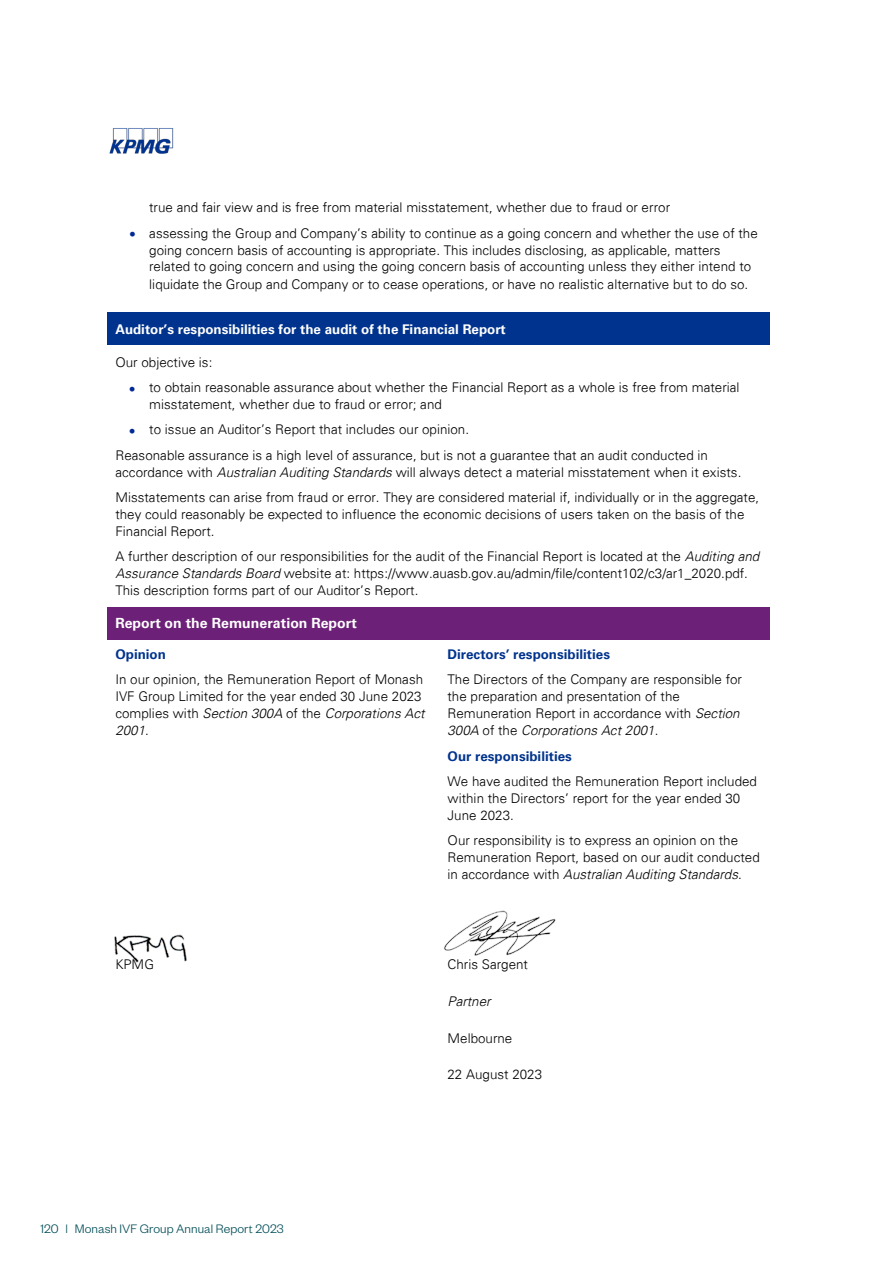
<style>
.page{position:relative;width:893px;height:1263px;background:#fff}
.page>*{position:absolute;margin:0;border:0;box-sizing:border-box;transform-origin:0 0}
.t1{font:700 14.1px "Univers 65";letter-spacing:.005em;color:#fff}
.t2{font:300 13.5px "Founders Grotesk";letter-spacing:.005em;color:#004d57}
.t3{font:300 13.35px/17px "Univers 45";color:#000}
.t4{font:700 13.35px "Univers 65";color:#fff}
.t5{font:700 13.35px "Univers 65";color:#00338d}
.t6{font:italic 300 13.35px "Univers 45";color:#000}
.s1{color:#002997}
.s2{font-style:italic}
</style>
<div class="page">
<img style="left:109px;top:128px;width:65px;height:26px">
<div style="left:115px;top:320px;width:647px;height:17px;background:#00338d"></div>
<div style="left:107px;top:312px;width:663px;height:8px;background:#00338d"></div>
<div style="left:107px;top:337px;width:663px;height:8px;background:#00338d"></div>
<div style="left:115px;top:615px;width:647px;height:16px;background:#6d2077"></div>
<div style="left:107px;top:607px;width:663px;height:8px;background:#6d2077"></div>
<div style="left:107px;top:631px;width:663px;height:8px;background:#6d2077"></div>
<img style="left:444px;top:910px;width:112px;height:46px">
<img style="left:114px;top:934px;width:73px;height:29px">
<p class="t3" style="left:149px;top:199px;width:522px">true and fair view and is free from material misstatement, whether due to fraud or error</p>
<p class="t3" style="left:149px;top:224px;width:610px;text-indent:-20px"><span class="s1">•</span> assessing the Group and Company’s ability to continue as a going concern and whether the use of the going concern basis of accounting is appropriate. This includes disclosing, as applicable, matters related to going concern and using the going concern basis of accounting unless they either intend to liquidate the Group and Company or to cease operations, or have no realistic alternative but to do so.</p>
<p class="t4" style="left:115px;top:321px;width:392px">Auditor’s responsibilities for the audit of the Financial Report</p>
<p class="t3" style="left:115px;top:354px;width:99px">Our objective is:</p>
<p class="t3" style="left:149px;top:379px;width:592px;text-indent:-20px"><span class="s1">•</span> to obtain reasonable assurance about whether the Financial Report as a whole is free from material misstatement, whether due to fraud or error; and</p>
<p class="t3" style="left:115px;top:417px;width:594px;line-height:25.3px;text-indent:14px"><span class="s1">•</span> to issue an Auditor’s Report that includes our opinion.<br>Reasonable assurance is a high level of assurance, but is not a guarantee that an audit conducted in</p>
<p class="t3" style="left:115px;top:460px;width:645px;line-height:25.2px">accordance with <span class="s2">Australian Auditing Standards</span> will always detect a material misstatement when it exists.<br>Misstatements can arise from fraud or error. They are considered material if, individually or in the aggregate,</p>
<p class="t3" style="left:115px;top:506px;width:631px">they could reasonably be expected to influence the economic decisions of users taken on the basis of the<br>Financial Report.</p>
<p class="t3" style="left:115px;top:548px;width:645px">A further description of our responsibilities for the audit of the Financial Report is located at the <span class="s2">Auditing and<br>Assurance Standards Board</span> website at: https://www.auasb.gov.au/admin/file/content102/c3/ar1_2020.pdf.<br>This description forms part of our Auditor’s Report.</p>
<p class="t1" style="left:115px;top:615px;width:243px">Report on the Remuneration Report</p>
<p class="t5" style="left:115px;top:646px;width:52px">Opinion</p>
<p class="t3" style="left:115px;top:671px;width:311px">In our opinion, the Remuneration Report of Monash IVF Group Limited for the year ended 30 June 2023 complies with <span class="s2">Section 300A</span> of the <span class="s2">Corporations Act 2001</span>.</p>
<p class="t5" style="left:447px;top:646px;width:164px">Directors’ responsibilities</p>
<p class="t3" style="left:447px;top:671px;width:296px">The Directors of the Company are responsible for the preparation and presentation of the Remuneration Report in accordance with <span class="s2">Section 300A</span> of the <span class="s2">Corporations Act 2001</span>.</p>
<p class="t5" style="left:448px;top:748px;width:126px">Our responsibilities</p>
<p class="t3" style="left:448px;top:773px;width:311px">We have audited the Remuneration Report included within the Directors’ report for the year ended 30<br>June 2023.</p>
<p class="t3" style="left:447px;top:832px;width:314px">Our responsibility is to express an opinion on the<br>Remuneration Report, based on our audit conducted in accordance with <span class="s2">Australian Auditing Standards</span>.</p>
<p class="t3" style="left:115px;top:956px;width:40px">KPMG</p>
<p class="t3" style="left:447px;top:956px;width:82px">Chris Sargent</p>
<p class="t6" style="left:447px;top:993px;width:45px">Partner</p>
<p class="t3" style="left:447px;top:1029px;width:66px">Melbourne</p>
<p class="t3" style="left:447px;top:1066px;width:96px">22 August 2023</p>
<p class="t2" style="left:40px;top:1221px;width:245px">120 | Monash IVF Group Annual Report 2023</p>
</div>
